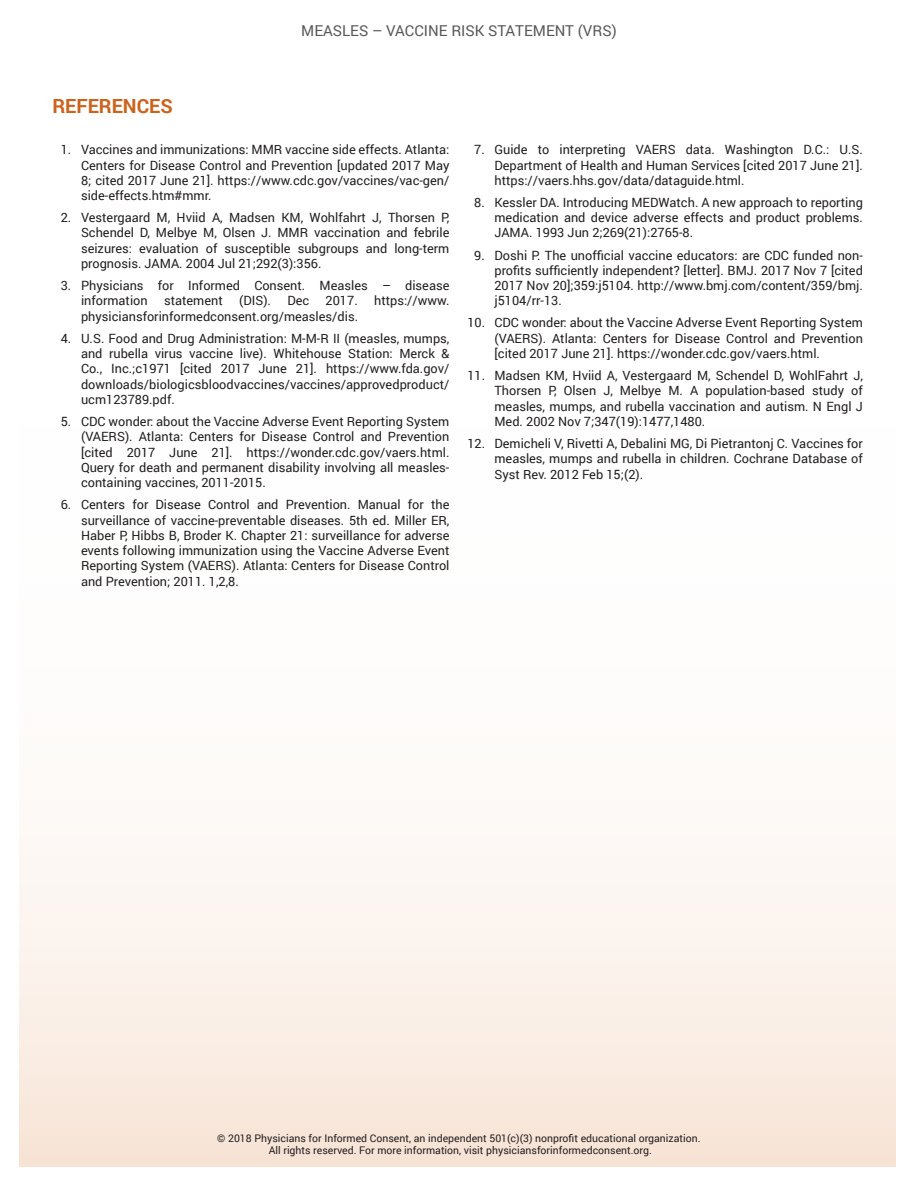
<style>
.page{position:relative;width:918px;height:1188px;background:#fff}
.page>*{position:absolute;margin:0;border:0;box-sizing:border-box;transform-origin:0 0}
.t1{font:700 19.5px "Roboto";color:#cc621c}
.t2{font:15px "Roboto";color:#57585a}
.t3{font:12.75px/15.3px "Roboto";color:#231f20;text-align:justify}
.t4{font:10.5px/12.6px "Roboto";color:#231f20;text-align:center}
</style>
<div class="page">
<svg style="left:20px;top:848px;width:876px;height:319px;fill:#faf0e8"></svg>
<p class="t1" style="left:52px;top:93px;width:122px">REFERENCES</p>
<p class="t2" style="left:301px;top:21px;width:317px">MEASLES – VACCINE RISK STATEMENT (VRS)</p>
<p class="t3" style="left:81px;top:142px;width:370px;text-indent:-20px">1. Vaccines and immunizations: MMR vaccine side effects. Atlanta:<br>Centers for Disease Control and Prevention [updated 2017 May 8; cited 2017 June 21]. https://www.cdc.gov/vaccines/vac-gen/ side-effects.htm#mmr.</p>
<p class="t3" style="left:81px;top:210px;width:370px;text-indent:-20px">2. Vestergaard M, Hviid A, Madsen KM, Wohlfahrt J, Thorsen P, Schendel D, Melbye M, Olsen J. MMR vaccination and febrile seizures: evaluation of susceptible subgroups and long-term prognosis. JAMA. 2004 Jul 21;292(3):356.</p>
<p class="t3" style="left:81px;top:277px;width:370px;text-indent:-20px">3. Physicians for Informed Consent. Measles – disease information</p>
<p class="t3" style="left:164px;top:293px;width:60px">statement</p>
<p class="t3" style="left:239px;top:293px;width:33px">(DIS).</p>
<p class="t3" style="left:287px;top:293px;width:23px">Dec</p>
<p class="t3" style="left:326px;top:293px;width:34px">2017.</p>
<p class="t3" style="left:374px;top:293px;width:77px">https://www.</p>
<p class="t3" style="left:81px;top:308px;width:279px">physiciansforinformedconsent.org/measles/dis.</p>
<p class="t3" style="left:81px;top:330px;width:370px;text-indent:-20px">4. U.S. Food and Drug Administration: M-M-R II (measles, mumps, and rubella virus vaccine live). Whitehouse Station: Merck &amp; Co., Inc.;c1971 [cited 2017 June 21]. https://www.fda.gov/ downloads/biologicsbloodvaccines/vaccines/approvedproduct/ ucm123789.pdf.</p>
<p class="t3" style="left:81px;top:413px;width:370px;text-indent:-20px">5. CDC wonder: about the Vaccine Adverse Event Reporting System (VAERS). Atlanta: Centers for Disease Control and Prevention [cited 2017 June 21]. https://wonder.cdc.gov/vaers.html.<br>Query for death and permanent disability involving all measles&shy;containing vaccines, 2011-2015.</p>
<p class="t3" style="left:81px;top:497px;width:370px;text-indent:-20px">6. Centers for Disease Control and Prevention. Manual for the surveillance of vaccine-preventable diseases. 5th ed. Miller ER, Haber P, Hibbs B, Broder K. Chapter 21: surveillance for adverse events following immunization using the Vaccine Adverse Event Reporting System (VAERS). Atlanta: Centers for Disease Control and Prevention; 2011. 1,2,8.</p>
<p class="t3" style="left:494px;top:142px;width:370px;text-indent:-20px">7. Guide to interpreting VAERS data. Washington D.C.: U.S.<br>Department of Health and Human Services [cited 2017 June 21]. https://vaers.hhs.gov/data/dataguide.html.</p>
<p class="t3" style="left:494px;top:194px;width:370px;text-indent:-20px">8. Kessler DA. Introducing MEDWatch. A new approach to reporting medication and device adverse effects and product problems.<br>JAMA. 1993 Jun 2;269(21):2765-8.</p>
<p class="t3" style="left:494px;top:247px;width:370px;text-indent:-20px">9. Doshi P. The unofficial vaccine educators: are CDC funded non&shy;profits sufficiently independent? [letter]. BMJ. 2017 Nov 7 [cited 2017 Nov 20];359:j5104. http://www.bmj.com/content/359/bmj. j5104/rr-13.</p>
<p class="t3" style="left:494px;top:315px;width:370px;text-indent:-27px">10. CDC wonder: about the Vaccine Adverse Event Reporting System (VAERS). Atlanta: Centers for Disease Control and Prevention [cited 2017 June 21]. https://wonder.cdc.gov/vaers.html.</p>
<p class="t3" style="left:494px;top:367px;width:370px;text-indent:-27px">11. Madsen KM, Hviid A, Vestergaard M, Schendel D, WohlFahrt J, Thorsen P, Olsen J, Melbye M. A population-based study of measles, mumps, and rubella vaccination and autism. N Engl J Med. 2002 Nov 7;347(19):1477,1480.</p>
<p class="t3" style="left:494px;top:435px;width:370px;text-indent:-27px">12. Demicheli V, Rivetti A, Debalini MG, Di Pietrantonj C. Vaccines for measles, mumps and rubella in children. Cochrane Database of Syst Rev. 2012 Feb 15;(2).</p>
<p class="t4" style="left:217px;top:1131px;width:485px">© 2018 Physicians for Informed Consent, an independent 501(c)(3) nonprofit educational organization.<br>All rights reserved. For more information, visit physiciansforinformedconsent.org.</p>
</div>
